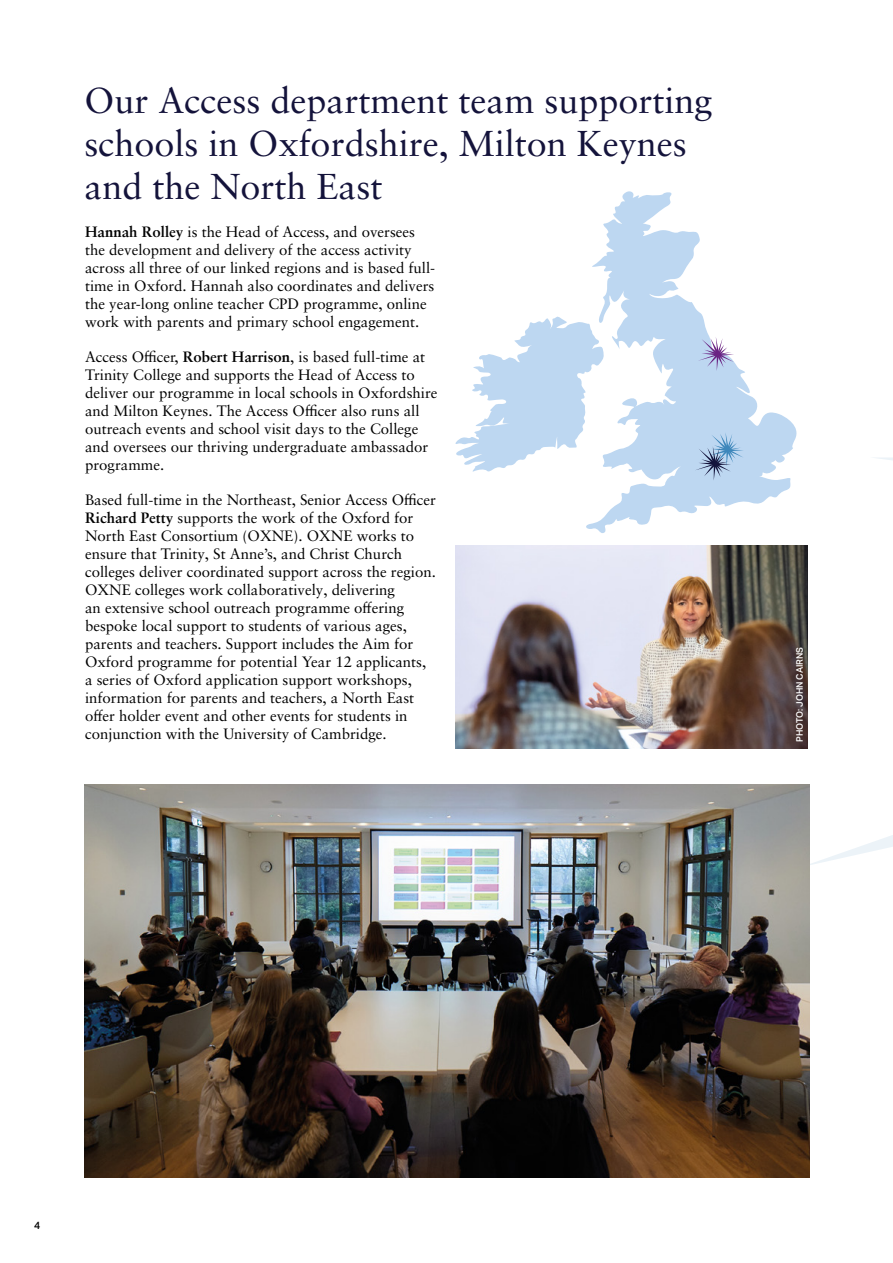
<style>
.page{position:relative;width:893px;height:1263px;background:#fff}
.page>*{position:absolute;margin:0;border:0;box-sizing:border-box;transform-origin:0 0}
.t1{font:36px/43.2px "Sabon LT Pro";color:#14133b}
.Body_copy{font:15px/18px "Sabon LT Pro";color:#000}
.t2{font:500 10.5px "Aktiv Grotesk";color:#000}
.Sub-header{font:500 9px "Aktiv Grotesk";color:#fff}
.s1{font-weight:700}
</style>
<div class="page">
<svg style="left:799px;top:458px;width:94px;height:410px"></svg>
<img style="left:85px;top:784px;width:724px;height:394px">
<img style="left:455px;top:545px;width:353px;height:203px">
<svg style="left:586px;top:191px;width:215px;height:344px"></svg>
<svg style="left:455px;top:315px;width:149px;height:158px"></svg>
<svg style="left:698px;top:337px;width:36px;height:34px"></svg>
<svg style="left:695px;top:432px;width:49px;height:49px;background:#a4c0dd"></svg>
<p class="t1" style="left:85px;top:77px;width:629px">Our Access department team supporting schools in Oxfordshire, Milton Keynes and the North East</p>
<p class="Body_copy" style="left:85px;top:222px;width:352px"><span class="s1">Hannah Rolley</span> is the Head of Access, and oversees the development and delivery of the access activity across all three of our linked regions and is based full&shy;time in Oxford. Hannah also coordinates and delivers the year-long online teacher CPD programme, online work with parents and primary school engagement.</p>
<p class="Body_copy" style="left:85px;top:347px;width:354px">Access Officer, <span class="s1">Robert Harrison</span>, is based full-time at Trinity College and supports the Head of Access to deliver our programme in local schools in Oxfordshire and Milton Keynes. The Access Officer also runs all outreach events and school visit days to the College and oversees our thriving undergraduate ambassador programme.</p>
<p class="Body_copy" style="left:85px;top:490px;width:353px">Based full-time in the Northeast, Senior Access Officer <span class="s1">Richard Petty</span> supports the work of the Oxford for North East Consortium (OXNE). OXNE works to ensure that Trinity, St Anne’s, and Christ Church colleges deliver coordinated support across the region.<br>OXNE colleges work collaboratively, delivering<br>an extensive school outreach programme offering bespoke local support to students of various ages, parents and teachers. Support includes the Aim for Oxford programme for potential Year 12 applicants, a series of Oxford application support workshops, information for parents and teachers, a North East offer holder event and other events for students in conjunction with the University of Cambridge.</p>
<p class="Sub-header" style="left:794px;top:742px;width:97px;rotate:-90deg">PHOTO: JOHN CAIRNS</p>
<p class="t2" style="left:34px;top:1219px;width:8px">4</p>
</div>
